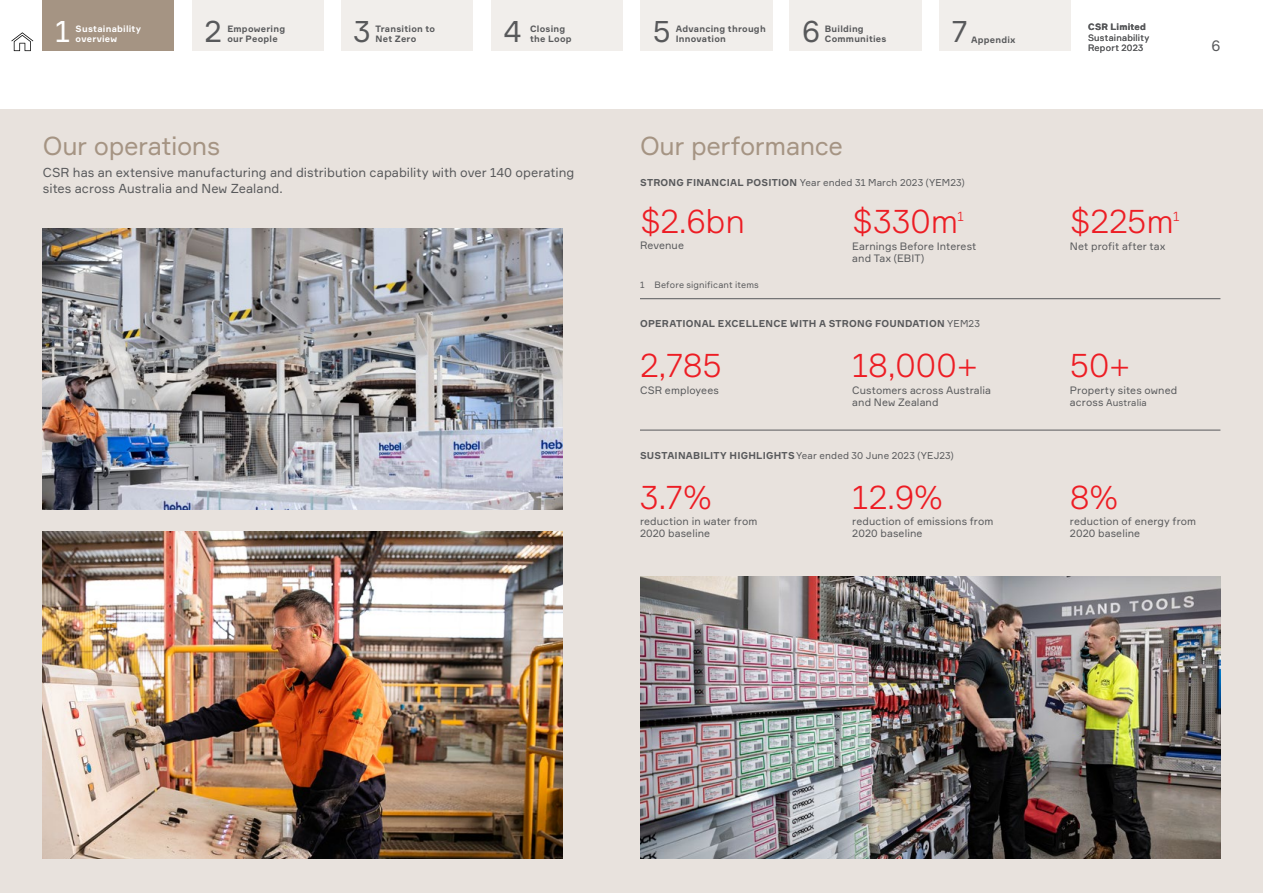
<style>
.page{position:relative;width:1263px;height:893px;background:#fff}
.page>*{position:absolute;margin:0;border:0;box-sizing:border-box;transform-origin:0 0}
.t1{font:300 33px "Formular";color:#ed1d24}
.t2{font:30px "Formular";color:#58595b}
.t3{font:30px "Formular";color:#fff}
.t4{font:25.5px "Formular";letter-spacing:-.015em;color:#a59483}
.t5{font:15px "Formular";color:#58595b}
.t6{font:300 13.05px "Formular";color:#ed1d24}
.t7{font:12.75px/15.8px "Formular";color:#58595b}
.t8{font:10.5px/12px "Formular";letter-spacing:.01em;color:#58595b}
.t9{font:9.75px "Formular";letter-spacing:.015em;color:#58595b}
.t10{font:700 9.75px "Formular";letter-spacing:.025em;color:#58595b}
.t11{font:9.45px "Formular";letter-spacing:.01em;color:#58595b}
.t12{font:700 9px/10.5px "Formular";letter-spacing:.025em;color:#58595b}
.t13{font:9px/10.5px "Formular";letter-spacing:.02em;color:#58595b}
.t14{font:700 9px/10.5px "Formular";letter-spacing:.025em;color:#fff}
.s1{font-weight:700}
.s2{font-weight:400}
.s3{font-size:10.5px}
</style>
<div class="page">
<div style="left:640px;top:0;width:132px;height:51px;background:#f1eeeb"></div>
<div style="left:192px;top:0;width:132px;height:51px;background:#f1eeeb"></div>
<div style="left:43px;top:0;width:131px;height:51px;background:#a59483"></div>
<div style="left:341px;top:0;width:131px;height:51px;background:#f1eeeb"></div>
<div style="left:789px;top:0;width:133px;height:51px;background:#f1eeeb"></div>
<div style="left:491px;top:0;width:131px;height:51px;background:#f1eeeb"></div>
<div style="left:939px;top:0;width:131px;height:51px;background:#f1eeeb"></div>
<div style="left:0;top:109px;width:1263px;height:784px;background:#e8e2dd"></div>
<hr style="left:640px;top:298px;width:580px;height:1px;background:#58595b">
<hr style="left:640px;top:430px;width:580px;height:1px;background:#58595b">
<img style="left:43px;top:228px;width:520px;height:282px">
<img style="left:43px;top:531px;width:520px;height:327px">
<img style="left:640px;top:577px;width:580px;height:281px">
<svg style="left:11px;top:32px;width:22px;height:19px"></svg>
<p class="t14" style="left:76px;top:23px;width:67px">Sustainability overview</p>
<h2 class="t2" style="left:353px;top:12px;width:19px">3</h2>
<p class="t12" style="left:375px;top:23px;width:61px">Transition to<br>Net Zero</p>
<h2 class="t2" style="left:802px;top:12px;width:19px">6</h2>
<p class="t12" style="left:825px;top:23px;width:40px">Building</p>
<h2 class="t2" style="left:205px;top:12px;width:19px">2</h2>
<h2 class="t3" style="left:55px;top:12px;width:17px">1</h2>
<h2 class="t2" style="left:503px;top:12px;width:20px">4</h2>
<p class="t12" style="left:530px;top:23px;width:43px">Closing the Loop</p>
<h2 class="t2" style="left:951px;top:12px;width:18px">7</h2>
<p class="t12" style="left:1088px;top:21px;width:59px">CSR Limited</p>
<h2 class="t2" style="left:653px;top:12px;width:19px">5</h2>
<p class="t12" style="left:676px;top:23px;width:91px">Advancing through</p>
<p class="t12" style="left:227px;top:23px;width:59px">Empowering</p>
<p class="t13" style="left:1088px;top:32px;width:63px">Sustainability<br>Report 2023</p>
<p class="t12" style="left:227px;top:34px;width:52px">our People</p>
<p class="t12" style="left:676px;top:34px;width:52px">Innovation</p>
<p class="t12" style="left:825px;top:34px;width:63px">Communities</p>
<p class="t12" style="left:971px;top:34px;width:46px">Appendix</p>
<h3 class="t5" style="left:1211px;top:36px;width:10px">6</h3>
<h3 class="t4" style="left:43px;top:130px;width:179px">Our operations</h3>
<h3 class="t4" style="left:640px;top:130px;width:205px">Our performance</h3>
<p class="t7" style="left:43px;top:165px;width:533px">CSR has an extensive manufacturing and distribution capability with over 140 operating sites across Australia and New Zealand.</p>
<p class="t9" style="left:640px;top:177px;width:326px"><span class="s1">STRONG FINANCIAL POSITION</span> Year ended 31 March 2023 (YEM23)</p>
<h1 class="t1" style="left:640px;top:201px;width:106px">$2.6bn</h1>
<p class="t8" style="left:640px;top:239px;width:46px">Revenue</p>
<p class="t13" style="left:640px;top:280px;width:120px">1 Before significant items</p>
<h1 class="t1" style="left:852px;top:201px;width:107px">$330m</h1>
<p class="t6" style="left:957px;top:208px;width:8px">1</p>
<p class="t8" style="left:852px;top:240px;width:126px">Earnings Before Interest and Tax (EBIT)</p>
<p class="t10" style="left:640px;top:318px;width:341px">OPERATIONAL EXCELLENCE WITH A STRONG FOUNDATION <span class="s2">YEM23</span></p>
<h1 class="t1" style="left:640px;top:345px;width:83px">2,785</h1>
<p class="t8" style="left:640px;top:384px;width:80px">CSR employees</p>
<h1 class="t1" style="left:852px;top:345px;width:128px">18,000+</h1>
<p class="t8" style="left:852px;top:384px;width:140px">Customers across Australia and New Zealand</p>
<p class="t9" style="left:640px;top:449px;width:315px"><span class="s1">SUSTAINABILITY HIGHLIGHTS</span>Year ended 30 June 2023 (YEJ23)</p>
<h1 class="t1" style="left:640px;top:477px;width:73px">3.7%</h1>
<p class="t8" style="left:640px;top:515px;width:119px">reduction in water from<br>2020 baseline</p>
<h1 class="t1" style="left:852px;top:477px;width:92px">12.9%</h1>
<p class="t8" style="left:852px;top:515px;width:143px">reduction of emissions from<br>2020 baseline</p>
<h1 class="t1" style="left:1070px;top:201px;width:105px">$225m</h1>
<p class="t6" style="left:1173px;top:208px;width:8px">1</p>
<p class="t8" style="left:1070px;top:240px;width:97px">Net profit after tax</p>
<h1 class="t1" style="left:1070px;top:345px;width:63px">50+</h1>
<p class="t8" style="left:1070px;top:384px;width:109px">Property sites owned</p>
<p class="t11" style="left:1070px;top:397px;width:78px"><span class="s3">across</span> Australia</p>
<h1 class="t1" style="left:1070px;top:477px;width:50px">8%</h1>
<p class="t8" style="left:1070px;top:515px;width:128px">reduction of energy from<br>2020 baseline</p>
</div>
